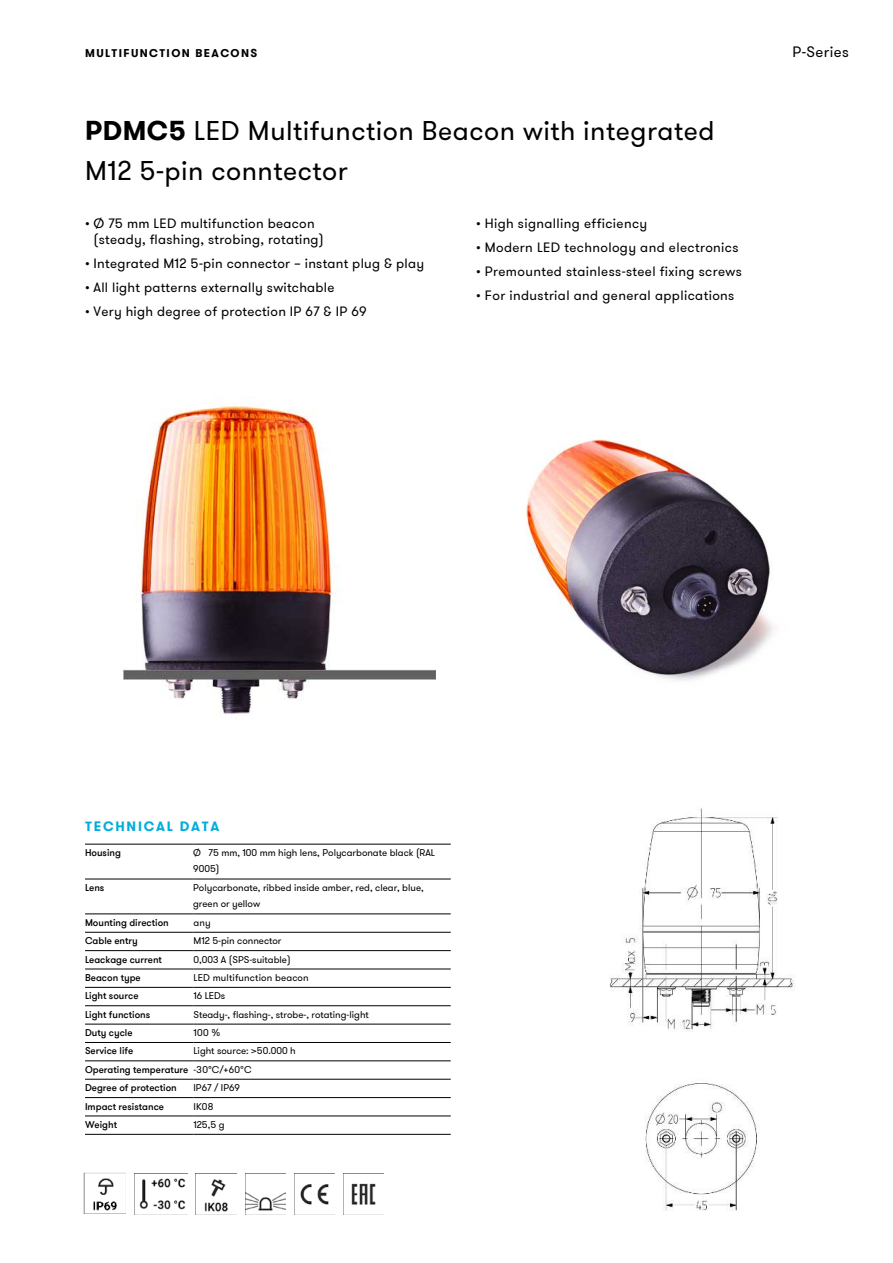
<style>
.page{position:relative;width:893px;height:1263px;background:#fff}
.page>*{position:absolute;margin:0;border:0;box-sizing:border-box;transform-origin:0 0}
.t1{font:27px/40.2px "GT Walsheim Pro";letter-spacing:.02em;color:#000}
.t2{font:15px "GT Walsheim Pro";letter-spacing:.03em;color:#000}
.t3{font:13.5px/16.2px "GT Walsheim Pro";letter-spacing:.02em;color:#000}
.t4{font:700 13.5px "GT Walsheim Pro";letter-spacing:.13em;color:#00addd}
.t5{font:700 11.25px "GT Walsheim Pro";letter-spacing:.125em;color:#000}
.t6{font:9.75px/16.5px "GT Walsheim Pro";color:#000}
.t7{font:500 9.75px/18.3px "GT Walsheim Pro";color:#000}
.s1{font-weight:700}
.s2{font-weight:400}
</style>
<div class="page">
<hr style="left:85px;top:844px;width:108px;height:1px;background:#000">
<hr style="left:193px;top:844px;width:258px;height:1px;background:#000">
<hr style="left:85px;top:879px;width:108px;height:1px;background:#000">
<hr style="left:193px;top:879px;width:258px;height:1px;background:#000">
<hr style="left:85px;top:914px;width:108px;height:1px;background:#000">
<hr style="left:193px;top:914px;width:258px;height:1px;background:#000">
<hr style="left:85px;top:932px;width:108px;height:1px;background:#000">
<hr style="left:193px;top:932px;width:258px;height:1px;background:#000">
<hr style="left:85px;top:950px;width:108px;height:1px;background:#000">
<hr style="left:193px;top:950px;width:258px;height:1px;background:#000">
<hr style="left:85px;top:969px;width:108px;height:1px;background:#000">
<hr style="left:193px;top:969px;width:258px;height:1px;background:#000">
<hr style="left:85px;top:987px;width:108px;height:1px;background:#000">
<hr style="left:193px;top:987px;width:258px;height:1px;background:#000">
<hr style="left:85px;top:1005px;width:108px;height:1px;background:#000">
<hr style="left:193px;top:1005px;width:258px;height:1px;background:#000">
<hr style="left:85px;top:1024px;width:108px;height:1px;background:#000">
<hr style="left:193px;top:1024px;width:258px;height:1px;background:#000">
<hr style="left:85px;top:1042px;width:108px;height:1px;background:#000">
<hr style="left:193px;top:1042px;width:258px;height:1px;background:#000">
<hr style="left:85px;top:1060px;width:108px;height:1px;background:#000">
<hr style="left:193px;top:1060px;width:258px;height:1px;background:#000">
<hr style="left:85px;top:1079px;width:108px;height:1px;background:#000">
<hr style="left:193px;top:1079px;width:258px;height:1px;background:#000">
<hr style="left:85px;top:1097px;width:108px;height:1px;background:#000">
<hr style="left:193px;top:1097px;width:258px;height:1px;background:#000">
<hr style="left:85px;top:1116px;width:108px;height:1px;background:#000">
<hr style="left:193px;top:1116px;width:258px;height:1px;background:#000">
<hr style="left:85px;top:1134px;width:108px;height:1px;background:#000">
<hr style="left:193px;top:1134px;width:258px;height:1px;background:#000">
<img style="left:134px;top:1173px;width:53px;height:41px">
<img style="left:196px;top:1173px;width:41px;height:39px">
<img style="left:245px;top:1173px;width:41px;height:41px">
<img style="left:294px;top:1173px;width:41px;height:41px">
<img style="left:343px;top:1173px;width:41px;height:41px">
<img style="left:123px;top:402px;width:312px;height:312px">
<img style="left:526px;top:439px;width:248px;height:242px">
<img style="left:84px;top:1172px;width:41px;height:41px">
<img style="left:609px;top:808px;width:186px;height:403px">
<p class="t5" style="left:85px;top:46px;width:174px">MULTIFUNCTION BEACONS</p>
<p class="t2" style="left:792px;top:42px;width:58px">P-Series</p>
<h1 class="t1" style="left:85px;top:111px;width:631px"><span class="s1">PDMC5</span> LED Multifunction Beacon with integrated<br>M12 5-pin conntector</h1>
<p class="t3" style="left:94px;top:216px;width:232px;text-indent:-8px">• Ø 75 mm LED multifunction beacon (steady, flashing, strobing, rotating)</p>
<p class="t3" style="left:85px;top:256px;width:341px">• Integrated M12 5-pin connector – instant plug &amp; play</p>
<p class="t3" style="left:85px;top:280px;width:251px">• All light patterns externally switchable</p>
<p class="t3" style="left:85px;top:304px;width:283px">• Very high degree of protection IP 67 &amp; IP 69</p>
<p class="t3" style="left:476px;top:215px;width:173px">• High signalling efficiency</p>
<p class="t3" style="left:476px;top:239px;width:264px">• Modern LED technology and electronics</p>
<p class="t3" style="left:476px;top:263px;width:267px">• Premounted stainless-steel fixing screws</p>
<p class="t3" style="left:476px;top:287px;width:260px">• For industrial and general applications</p>
<p class="t4" style="left:85px;top:817px;width:136px">teChnICAL DATA</p>
<p class="t7" style="left:85px;top:844px;width:37px">Housing</p>
<p class="t6" style="left:193px;top:844px;width:243px">Ø 75 mm, 100 mm high lens, Polycarbonate black (RAL<br>9005)</p>
<p class="t7" style="left:85px;top:879px;width:21px">Lens</p>
<p class="t6" style="left:193px;top:879px;width:232px">Polycarbonate, ribbed inside amber, red, clear, blue, green or yellow</p>
<p class="t7" style="left:85px;top:913px;width:85px">Mounting direction</p>
<p class="t6" style="left:193px;top:914px;width:19px">any</p>
<p class="t7" style="left:85px;top:932px;width:54px">Cable entry</p>
<p class="t6" style="left:193px;top:933px;width:90px">M12 5-pin connector</p>
<p class="t7" style="left:85px;top:950px;width:78px">Leackage current</p>
<p class="t6" style="left:193px;top:951px;width:99px">0,003 A (SPS-suitable)</p>
<p class="t7" style="left:85px;top:969px;width:57px">Beacon type</p>
<p class="t6" style="left:193px;top:969px;width:117px">LED multifunction beacon</p>
<p class="t7" style="left:85px;top:987px;width:55px">Light source</p>
<p class="t6" style="left:193px;top:988px;width:33px">16 LEDs</p>
<p class="t7" style="left:85px;top:1005px;width:67px">Light functions</p>
<p class="t6" style="left:193px;top:1006px;width:177px">Steady-, flashing-, strobe-, rotating-light</p>
<p class="t7" style="left:85px;top:1024px;width:49px">Duty cycle</p>
<p class="t6" style="left:193px;top:1025px;width:28px">100 %</p>
<p class="t7" style="left:85px;top:1042px;width:50px">Service life</p>
<p class="t7" style="left:85px;top:1042px;width:212px;text-indent:108px"><span class="s2">Light source: &gt;50.000 h<br></span>Operating temperature <span class="s2">-30°C/+60°C<br></span>Degree of protection</p>
<p class="t6" style="left:193px;top:1080px;width:48px">IP67 / IP69</p>
<p class="t7" style="left:85px;top:1097px;width:81px">Impact resistance</p>
<p class="t6" style="left:193px;top:1098px;width:21px">IK08</p>
<p class="t7" style="left:85px;top:1116px;width:34px">Weight</p>
<p class="t6" style="left:193px;top:1116px;width:33px">125,5 g</p>
</div>
